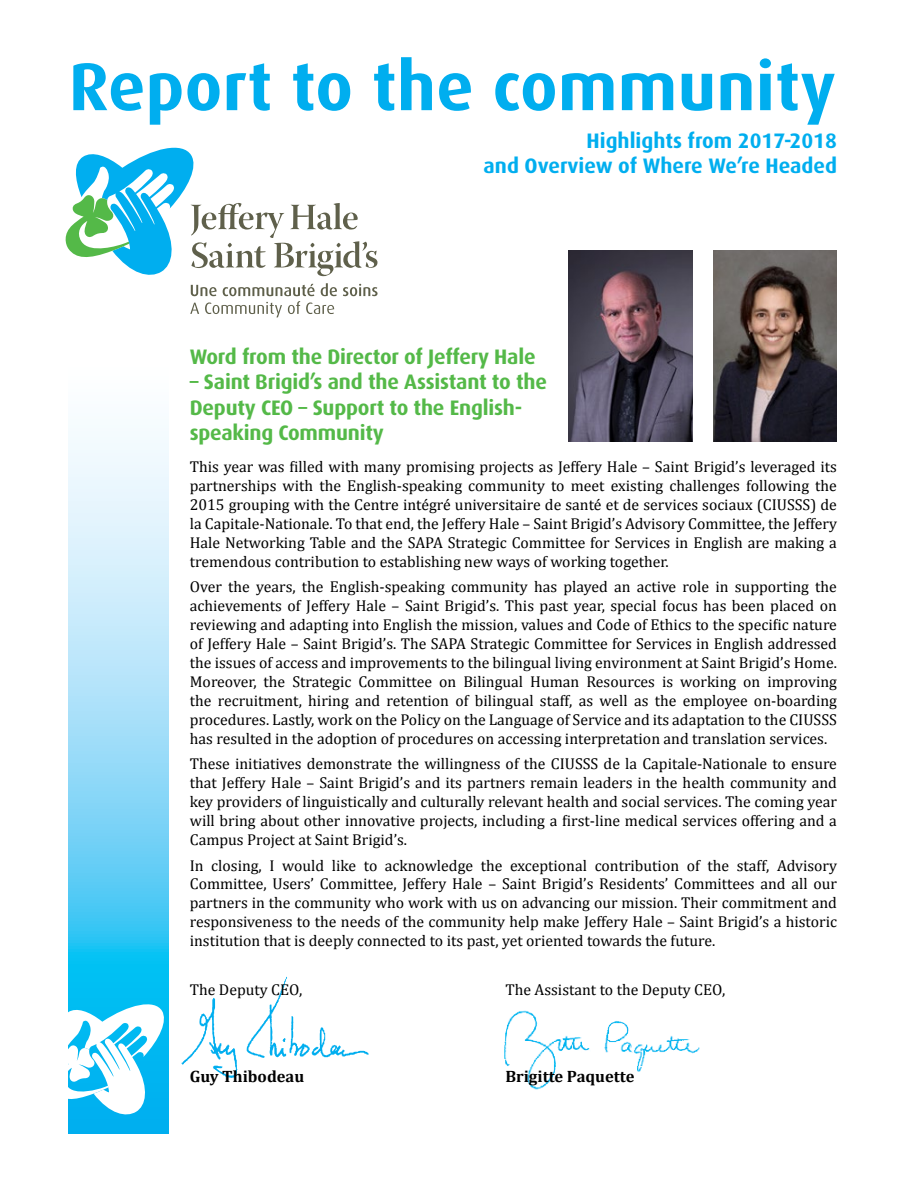
<style>
.page{position:relative;width:918px;height:1188px;background:#fff}
.page>*{position:absolute;margin:0;border:0;box-sizing:border-box;transform-origin:0 0}
.t1{font:700 67.5px "Dax";letter-spacing:.005em;color:#00aeef}
.titre{font:700 21px/25.2px "Dax";letter-spacing:-.01em;color:#54b948}
.t2{font:700 21px/25.2px "Dax";color:#00aeef;text-align:right}
.Signature{font:700 16.5px "Cambria";color:#000}
.texte_courant{font:15.75px/18.9px "Cambria";color:#000;text-align:justify}
</style>
<div class="page">
<svg style="left:66px;top:148px;width:312px;height:169px"></svg>
<svg style="left:68px;top:431px;width:100px;height:703px;background:#94ddf8"></svg>
<svg style="left:68px;top:999px;width:100px;height:119px"></svg>
<img style="left:181px;top:976px;width:188px;height:102px">
<img style="left:504px;top:1010px;width:196px;height:80px">
<img style="left:713px;top:251px;width:124px;height:190px">
<img style="left:568px;top:251px;width:124px;height:190px">
<p class="t1" style="left:69px;top:48px;width:768px">Report to the community</p>
<p class="t2" style="left:484px;top:128px;width:355px">Highlights from 2017-2018<br>and Overview of Where We’re Headed</p>
<p class="titre" style="left:190px;top:345px;width:347px">Word from the Director of Jeffery Hale</p>
<p class="titre" style="left:190px;top:370px;width:359px">– Saint Brigid’s and the Assistant to the<br>Deputy CEO – Support to the English&shy;speaking Community</p>
<p class="texte_courant" style="left:190px;top:457px;width:649px">This year was filled with many promising projects as Jeffery Hale – Saint Brigid’s leveraged its partnerships with the English-speaking community to meet existing challenges following the 2015 grouping with the Centre intégré universitaire de santé et de services sociaux (CIUSSS) de la Capitale-Nationale. To that end, the Jeffery Hale – Saint Brigid’s Advisory Committee, the Jeffery Hale Networking Table and the SAPA Strategic Committee for Services in English are making a tremendous contribution to establishing new ways of working together.</p>
<p class="texte_courant" style="left:190px;top:578px;width:649px">Over the years, the English-speaking community has played an active role in supporting the achievements of Jeffery Hale – Saint Brigid’s. This past year, special focus has been placed on reviewing and adapting into English the mission, values and Code of Ethics to the specific nature of Jeffery Hale – Saint Brigid’s. The SAPA Strategic Committee for Services in English addressed the issues of access and improvements to the bilingual living environment at Saint Brigid’s Home.<br>Moreover, the Strategic Committee on Bilingual Human Resources is working on improving the recruitment, hiring and retention of bilingual staff, as well as the employee on-boarding procedures. Lastly, work on the Policy on the Language of Service and its adaptation to the CIUSSS has resulted in the adoption of procedures on accessing interpretation and translation services.</p>
<p class="texte_courant" style="left:190px;top:754px;width:649px">These initiatives demonstrate the willingness of the CIUSSS de la Capitale-Nationale to ensure that Jeffery Hale – Saint Brigid’s and its partners remain leaders in the health community and key providers of linguistically and culturally relevant health and social services. The coming year will bring about other innovative projects, including a first-line medical services offering and a Campus Project at Saint Brigid’s.</p>
<p class="texte_courant" style="left:190px;top:856px;width:649px">In closing, I would like to acknowledge the exceptional contribution of the staff, Advisory Committee, Users’ Committee, Jeffery Hale – Saint Brigid’s Residents’ Committees and all our partners in the community who work with us on advancing our mission. Their commitment and responsiveness to the needs of the community help make Jeffery Hale – Saint Brigid’s a historic institution that is deeply connected to its past, yet oriented towards the future.</p>
<p class="texte_courant" style="left:190px;top:980px;width:114px">The Deputy CEO,</p>
<p class="texte_courant" style="left:505px;top:980px;width:221px">The Assistant to the Deputy CEO,</p>
<p class="Signature" style="left:190px;top:1065px;width:116px">Guy Thibodeau</p>
<p class="Signature" style="left:505px;top:1065px;width:131px">Brigitte Paquette</p>
</div>
